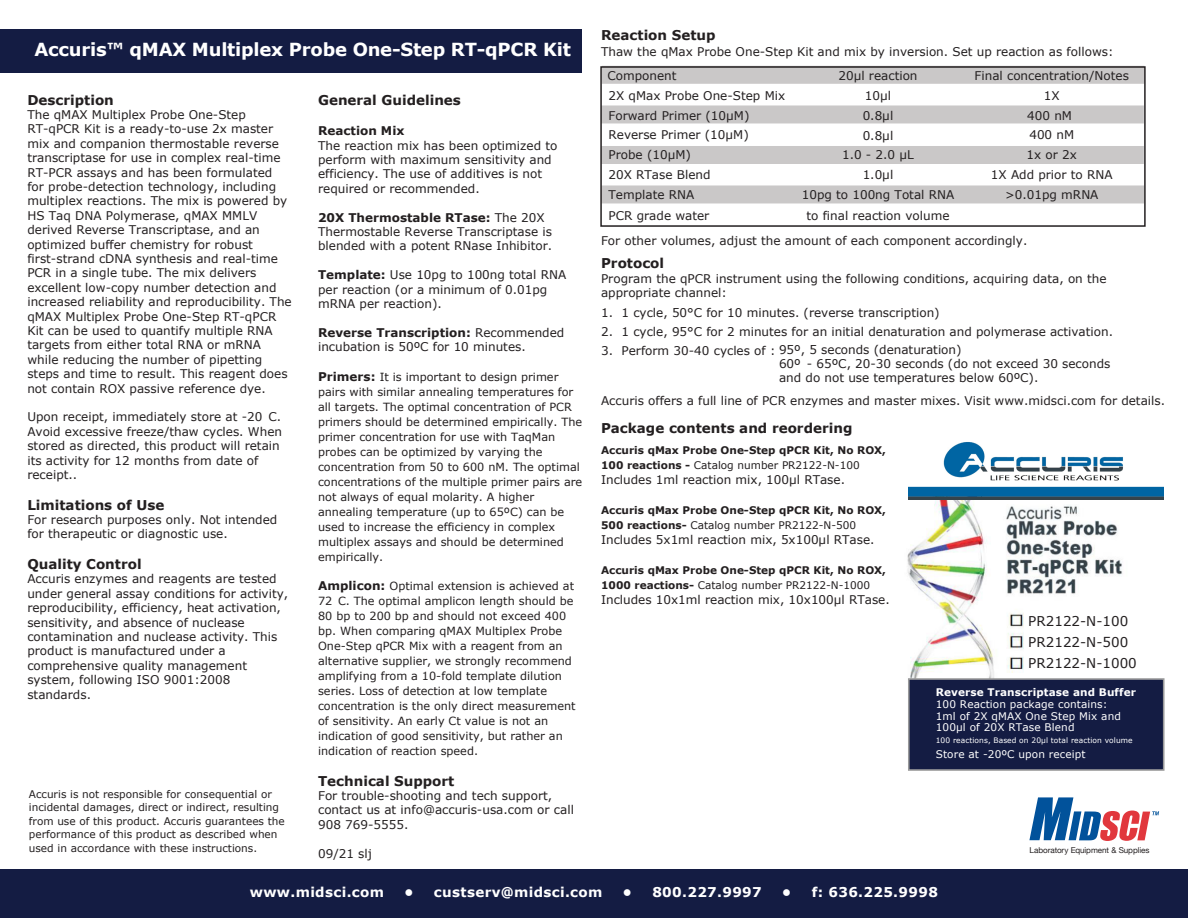
<style>
.page{position:relative;width:1188px;height:918px;background:#fff}
.page>*{position:absolute;margin:0;border:0;box-sizing:border-box;transform-origin:0 0}
.t1{font:700 18px "Verdana";letter-spacing:-.015em;color:#fff}
.t2{font:700 13.5px "Verdana";color:#231f20}
.t3{font:700 13.5px "Verdana";letter-spacing:.025em;color:#fff}
.t4{font:13.5px/21px "Verdana";color:#231f20}
.t5{font:12px/14.4px "Verdana";color:#231f20}
.t6{font:700 12px "Verdana";color:#231f20}
.t7{font:11.25px/15px "Verdana";color:#231f20}
.t8{font:700 10.5px/15px "Verdana";color:#231f20}
.t9{font:10.5px/13.5px "Verdana";color:#231f20}
.t10{font:10.5px/12px "Verdana";letter-spacing:.01em;color:#fff}
.t11{font:700 10.5px "Verdana";letter-spacing:.01em;color:#fff}
.t12{font:8.1px "Helvetica Neue";letter-spacing:-.01em;color:#231f20}
.t13{font:7.5px "Verdana";letter-spacing:.01em;color:#fff}
.s1{font-weight:700}
.s2{font-weight:700;font-size:12px}
.s3{font-weight:400}
</style>
<div class="page">
<img style="left:907px;top:495px;width:215px;height:183px">
<div style="left:1024px;top:608px;width:140px;height:69px;background:#fff"></div>
<div style="left:0;top:29px;width:581px;height:44px;background:#141c43"></div>
<div style="left:601px;top:185px;width:543px;height:18px;background:#cac8c8"></div>
<div style="left:602px;top:66px;width:543px;height:18px;background:#cac8c8"></div>
<div style="left:601px;top:105px;width:543px;height:18px;background:#cac8c8"></div>
<div style="left:601px;top:146px;width:543px;height:18px;background:#cac8c8"></div>
<div style="left:600px;top:66px;width:546px;height:161px;border:2px solid #231f20"></div>
<div style="left:0;top:869px;width:1188px;height:48px;background:#141c43"></div>
<img style="left:909px;top:442px;width:255px;height:58px">
<div style="left:908px;top:678px;width:257px;height:93px;background:#141c43;border:2px solid #99999a"></div>
<svg style="left:1029px;top:797px;width:130px;height:44px"></svg>
<h1 class="t1" style="left:34px;top:38px;width:538px">Accuris™ qMAX Multiplex Probe One-Step RT-qPCR Kit</h1>
<p class="t2" style="left:27px;top:91px;width:88px">Description</p>
<p class="t5" style="left:27px;top:108px;width:266px">The qMAX Multiplex Probe One-Step RT-qPCR Kit is a ready-to-use 2x master mix and companion thermostable reverse transcriptase for use in complex real-time RT-PCR assays and has been formulated for probe-detection technology, including multiplex reactions. The mix is powered by HS Taq DNA Polymerase, qMAX MMLV derived Reverse Transcriptase, and an optimized buffer chemistry for robust first-strand cDNA synthesis and real-time PCR in a single tube. The mix delivers excellent low-copy number detection and increased reliability and reproducibility. The qMAX Multiplex Probe One-Step RT-qPCR Kit can be used to quantify multiple RNA targets from either total RNA or mRNA while reducing the number of pipetting steps and time to result. This reagent does not contain ROX passive reference dye.</p>
<p class="t5" style="left:27px;top:410px;width:256px">Upon receipt, immediately store at -20 C.<br>Avoid excessive freeze/thaw cycles. When stored as directed, this product will retain its activity for 12 months from date of receipt..</p>
<p class="t2" style="left:27px;top:496px;width:139px">Limitations of Use</p>
<p class="t5" style="left:27px;top:513px;width:251px">For research purposes only. Not intended for therapeutic or diagnostic use.</p>
<p class="t2" style="left:27px;top:555px;width:116px">Quality Control</p>
<p class="t5" style="left:27px;top:572px;width:262px">Accuris enzymes and reagents are tested under general assay conditions for activity, reproducibility, efficiency, heat activation, sensitivity, and absence of nuclease contamination and nuclease activity. This product is manufactured under a comprehensive quality management system, following ISO 9001:2008 standards.</p>
<p class="t2" style="left:318px;top:91px;width:144px">General Guidelines</p>
<p class="t6" style="left:318px;top:123px;width:88px">Reaction Mix</p>
<p class="t5" style="left:318px;top:138px;width:241px">The reaction mix has been optimized to perform with maximum sensitivity and efficiency. The use of additives is not required or recommended.</p>
<p class="t5" style="left:318px;top:210px;width:236px"><span class="s1">20X Thermostable RTase:</span> The 20X<br>Thermostable Reverse Transcriptase is blended with a potent RNase Inhibitor.</p>
<p class="t5" style="left:318px;top:268px;width:250px"><span class="s1">Template:</span> Use 10pg to 100ng total RNA per reaction (or a minimum of 0.01pg mRNA per reaction).</p>
<p class="t5" style="left:318px;top:325px;width:248px"><span class="s1">Reverse Transcription:</span> Recommended incubation is 50ºC for 10 minutes.</p>
<p class="t7" style="left:318px;top:369px;width:266px"><span class="s2">Primers:</span> It is important to design primer pairs with similar annealing temperatures for all targets. The optimal concentration of PCR primers should be determined empirically. The primer concentration for use with TaqMan probes can be optimized by varying the concentration from 50 to 600 nM. The optimal concentrations of the multiple primer pairs are not always of equal molarity. A higher annealing temperature (up to 65ºC) can be used to increase the efficiency in complex multiplex assays and should be determined empirically.</p>
<p class="t7" style="left:318px;top:579px;width:259px"><span class="s2">Amplicon:</span> Optimal extension is achieved at 72 C. The optimal amplicon length should be 80 bp to 200 bp and should not exceed 400 bp. When comparing qMAX Multiplex Probe One-Step qPCR Mix with a reagent from an alternative supplier, we strongly recommend amplifying from a 10-fold template dilution series. Loss of detection at low template concentration is the only direct measurement of sensitivity. An early Ct value is not an indication of good sensitivity, but rather an indication of reaction speed.</p>
<p class="t2" style="left:318px;top:772px;width:138px">Technical Support</p>
<p class="t5" style="left:318px;top:789px;width:257px">For trouble-shooting and tech support, contact us at info@accuris-usa.com or call<br>908 769-5555.</p>
<p class="t5" style="left:318px;top:846px;width:55px">09/21 slj</p>
<p class="t9" style="left:29px;top:787px;width:257px">Accuris is not responsible for consequential or incidental damages, direct or indirect, resulting from use of this product. Accuris guarantees the performance of this product as described when used in accordance with these instructions.</p>
<p class="t2" style="left:601px;top:26px;width:116px">Reaction Setup</p>
<p class="t5" style="left:601px;top:45px;width:514px">Thaw the qMax Probe One-Step Kit and mix by inversion. Set up reaction as follows:</p>
<p class="t5" style="left:975px;top:66px;width:156px;line-height:19.6px;text-align:center">Final concentration/Notes<br>1X<br>400 nM<br>400 nM<br>1x or 2x<br>1X Add prior to RNA &gt;0.01pg mRNA</p>
<p class="t5" style="left:802px;top:66px;width:154px;line-height:19.6px;text-align:center">20µl reaction<br>10µl<br>0.8µl<br>0.8µl<br>1.0 - 2.0 µL<br>1.0µl<br>10pg to 100ng Total RNA</p>
<p class="t5" style="left:806px;top:209px;width:145px">to final reaction volume</p>
<p class="t5" style="left:607px;top:66px;width:179px;line-height:19.6px">Component<br>2X qMax Probe One-Step Mix<br>Forward Primer (10µM)<br>Reverse Primer (10µM)<br>Probe (10µM)<br>20X RTase Blend<br>Template RNA</p>
<p class="t5" style="left:601px;top:203px;width:428px;line-height:25.8px;text-indent:7px">PCR grade water<br>For other volumes, adjust the amount of each component accordingly.</p>
<p class="t2" style="left:601px;top:255px;width:65px">Protocol</p>
<p class="t5" style="left:601px;top:271px;width:507px">Program the qPCR instrument using the following conditions, acquiring data, on the appropriate channel:</p>
<p class="t5" style="left:601px;top:306px;width:340px">1. 1 cycle, 50°C for 10 minutes. (reverse transcription)</p>
<p class="t5" style="left:601px;top:325px;width:514px">2. 1 cycle, 95°C for 2 minutes for an initial denaturation and polymerase activation.</p>
<p class="t5" style="left:779px;top:342px;width:333px;text-indent:-178px">3. Perform 30-40 cycles of : 95º, 5 seconds (denaturation)<br>60º - 65ºC, 20-30 seconds (do not exceed 30 seconds and do not use temperatures below 60ºC).</p>
<p class="t5" style="left:601px;top:394px;width:566px">Accuris offers a full line of PCR enzymes and master mixes. Visit www.midsci.com for details.</p>
<p class="t8" style="left:601px;top:442px;width:287px">Accuris qMax Probe One-Step qPCR Kit, No ROX,<br>100 reactions - <span class="s3">Catalog number PR2122-N-100</span></p>
<p class="t5" style="left:601px;top:472px;width:246px">Includes 1ml reaction mix, 100μl RTase.</p>
<p class="t8" style="left:601px;top:502px;width:287px">Accuris qMax Probe One-Step qPCR Kit, No ROX,<br>500 reactions- <span class="s3">Catalog number PR2122-N-500</span></p>
<p class="t5" style="left:601px;top:532px;width:275px">Includes 5x1ml reaction mix, 5x100μl RTase.</p>
<p class="t8" style="left:601px;top:562px;width:287px">Accuris qMax Probe One-Step qPCR Kit, No ROX,<br>1000 reactions- <span class="s3">Catalog number PR2122-N-1000</span></p>
<p class="t5" style="left:601px;top:592px;width:290px">Includes 10x1ml reaction mix, 10x100μl RTase.</p>
<p class="t2" style="left:601px;top:419px;width:253px">Package contents and reordering</p>
<p class="t4" style="left:1028px;top:610px;width:110px">PR2122-N-100<br>PR2122-N-500<br>PR2122-N-1000</p>
<p class="t11" style="left:936px;top:685px;width:202px">Reverse Transcriptase and Buffer</p>
<p class="t10" style="left:936px;top:698px;width:187px">100 Reaction package contains:<br>1ml of 2X qMAX One Step Mix and</p>
<p class="t10" style="left:936px;top:721px;width:140px">100µl of 20X RTase Blend</p>
<p class="t13" style="left:936px;top:735px;width:198px">100 reactions, Based on 20µl total reaction volume</p>
<p class="t10" style="left:936px;top:749px;width:151px">Store at -20ºC upon receipt</p>
<p class="t12" style="left:1030px;top:844px;width:121px">Laboratory Equipment &amp; Supplies</p>
<p class="t3" style="left:250px;top:883px;width:136px">www.midsci.com</p>
<p class="t3" style="left:404px;top:883px;width:200px">• custserv@midsci.com</p>
<p class="t3" style="left:623px;top:883px;width:141px">• 800.227.9997</p>
<p class="t3" style="left:782px;top:883px;width:157px">• f: 636.225.9998</p>
</div>
